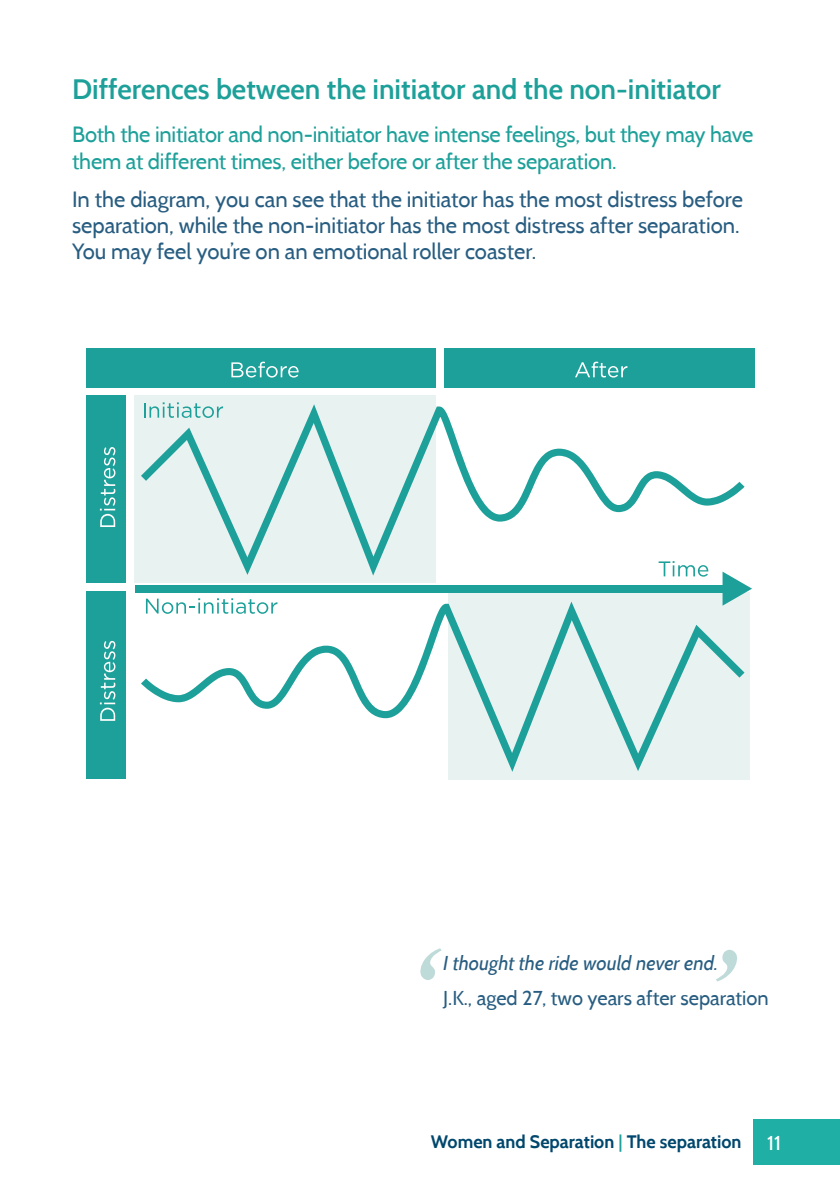
<style>
.page{position:relative;width:840px;height:1191px;background:#fff}
.page>*{position:absolute;margin:0;border:0;box-sizing:border-box;transform-origin:0 0}
.Heading_2_Teal{font:600 28px "Cabin";color:#1da099}
.t1{font:22px/26.4px "Cabin";color:#285d81}
.Highlight-intro{font:22px/26.4px "Cabin";letter-spacing:-.01em;color:#1da099}
.Quote_person{font:20px "Cabin";color:#285d81}
.t2{font:italic 20px "Cabin";color:#285d81}
.t3{font:20px "Cabin";color:#fff}
.t4{font:700 18px "Cabin";color:#00476d}
.s1{color:#1da099}
</style>
<div class="page">
<div style="left:753px;top:1119px;width:86px;height:45px;background:#1fafa4"></div>
<svg style="left:420px;top:948px;width:21px;height:32px"></svg>
<svg style="left:716px;top:949px;width:20px;height:32px"></svg>
<div style="left:134px;top:396px;width:302px;height:187px;background:#e8f2f1"></div>
<div style="left:448px;top:592px;width:301px;height:188px;background:#e8f2f1"></div>
<div style="left:86px;top:348px;width:350px;height:40px;background:#1da099"></div>
<div style="left:86px;top:396px;width:40px;height:187px;background:#1da099"></div>
<div style="left:86px;top:591px;width:40px;height:187px;background:#1da099"></div>
<div style="left:444px;top:348px;width:310px;height:40px;background:#1da099"></div>
<div style="left:134px;top:585px;width:593px;height:7px;background:#1da099"></div>
<svg style="left:722px;top:575px;width:29px;height:30px"></svg>
<svg style="left:141px;top:404px;width:603px;height:171px"></svg>
<svg style="left:141px;top:601px;width:603px;height:171px"></svg>
<svg style="left:144px;top:402px;width:79px;height:16px"></svg>
<svg style="left:231px;top:362px;width:67px;height:15px"></svg>
<svg style="left:100px;top:447px;width:15px;height:80px"></svg>
<svg style="left:100px;top:641px;width:15px;height:80px"></svg>
<svg style="left:575px;top:362px;width:52px;height:15px"></svg>
<svg style="left:146px;top:598px;width:131px;height:16px"></svg>
<svg style="left:658px;top:561px;width:50px;height:15px"></svg>
<p class="Heading_2_Teal" style="left:72px;top:72px;width:650px">Differences between the initiator and the non-initiator</p>
<p class="Highlight-intro" style="left:72px;top:121px;width:682px">Both the initiator and non-initiator have intense feelings, but they may have them at different times, either before or after the separation.</p>
<p class="t1" style="left:72px;top:186px;width:672px">In the diagram, you can see that the initiator has the most distress before separation, while the non-initiator has the most distress after separation.<br>You may feel you’re on an emotional roller coaster.</p>
<p class="t2" style="left:443px;top:950px;width:276px">I thought the ride would never end.</p>
<p class="Quote_person" style="left:443px;top:986px;width:327px">J.K., aged 27, two years after separation</p>
<p class="t4" style="left:430px;top:1130px;width:312px">Women and Separation <span class="s1">|</span> The separation</p>
<p class="t3" style="left:766px;top:1130px;width:16px">11</p>
</div>
